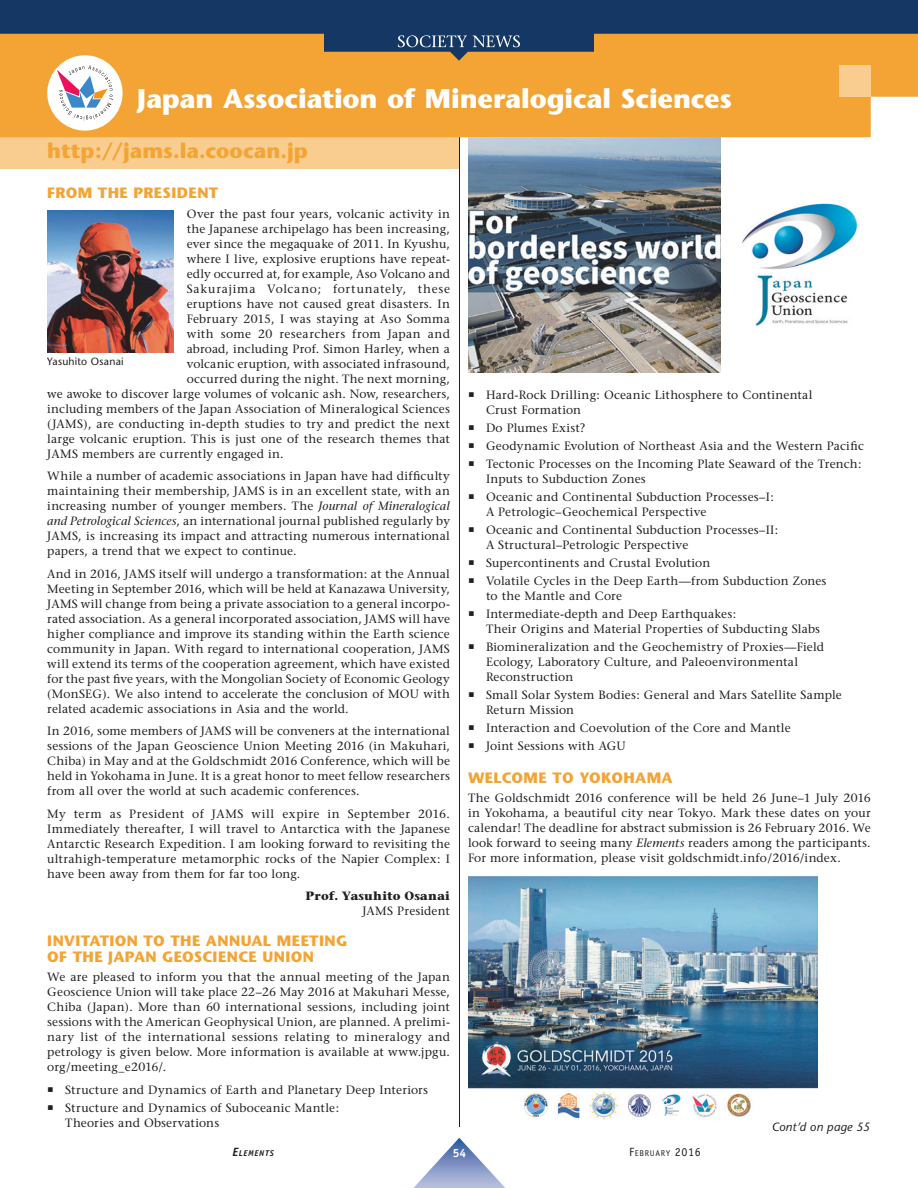
<style>
.page{position:relative;width:918px;height:1188px;background:#fff}
.page>*{position:absolute;margin:0;border:0;box-sizing:border-box;transform-origin:0 0}
.t1{font:700 27px "Stone Sans";letter-spacing:-.005em;color:#fff}
.t2{font:700 21px "Stone Sans";color:#f3a434}
.t3{font:700 15px/15.8px "Stone Sans";letter-spacing:.02em;color:#f3a434}
.t4{font:12px/15px "Stone Serif";letter-spacing:.015em;color:#231f20}
.t5{font:12px "Stone Serif";letter-spacing:.065em;color:#231f20}
.t6{font:12px "Stone Serif";letter-spacing:.035em;color:#231f20}
.t7{font:700 12px "Stone Serif";letter-spacing:.02em;color:#231f20}
.t8{font:italic 12px "Stone Sans";letter-spacing:.015em;color:#231f20}
.t9{font:700 12px "Officina Sans";color:#fff}
.t10{font:10.5px "Stone Sans";letter-spacing:.02em;color:#231f20}
.t11{font:8.4px "Officina Sans";letter-spacing:.08em;color:#231f20}
.t12{font:italic 700 8.4px "Officina Sans";letter-spacing:.08em;color:#231f20}
.s1{font-style:italic}
.s2{font-size:12px}
</style>
<div class="page">
<div style="left:0;top:137px;width:459px;height:32px;background:#f8cd8f"></div>
<hr style="left:459px;top:137px;width:1px;height:990px;background:#231f20">
<div style="left:0;top:61px;width:918px;height:76px;background:#f3a434"></div>
<div style="left:839px;top:65px;width:32px;height:32px;background:#f8cd8f"></div>
<div style="left:47px;top:55px;width:76px;height:76px;background:#fff;border-radius:50%"></div>
<svg style="left:57px;top:65px;width:56px;height:56px"></svg>
<img style="left:47px;top:211px;width:126px;height:141px">
<img style="left:468px;top:137px;width:253px;height:235px">
<img style="left:742px;top:203px;width:116px;height:123px">
<img style="left:468px;top:877px;width:350px;height:243px">
<svg style="left:0;top:0;width:918px;height:61px;background:#666052"></svg>
<svg style="left:398px;top:35px;width:122px;height:12px"></svg>
<svg style="left:413px;top:1138px;width:92px;height:50px"></svg>
<h1 class="t1" style="left:137px;top:88px;width:596px">Japan Association of Mineralogical Sciences</h1>
<h2 class="t2" style="left:47px;top:143px;width:262px">http://jams.la.coocan.jp</h2>
<p class="t3" style="left:47px;top:186px;width:173px">FROM THE PRESIDENT</p>
<p class="t4" style="left:187px;top:207px;width:265px">Over the past four years, volcanic activity in</p>
<p class="t4" style="left:187px;top:222px;width:265px">the Japanese archipelago has been increasing,</p>
<p class="t4" style="left:187px;top:237px;width:265px">ever since the megaquake of 2011. In Kyushu,</p>
<p class="t4" style="left:187px;top:252px;width:265px">where I live, explosive eruptions have repeat-</p>
<p class="t4" style="left:187px;top:267px;width:265px">edly occurred at, for example, Aso Volcano and</p>
<p class="t5" style="left:187px;top:284px;width:265px">Sakurajima Volcano; fortunately, these</p>
<p class="t4" style="left:187px;top:297px;width:265px">eruptions have not caused great disasters. In</p>
<p class="t4" style="left:187px;top:312px;width:265px">February 2015, I was staying at Aso Somma</p>
<p class="t6" style="left:187px;top:329px;width:265px">with some 20 researchers from Japan and</p>
<p class="t4" style="left:187px;top:342px;width:265px">abroad, including Prof. Simon Harley, when a</p>
<p class="t4" style="left:187px;top:357px;width:265px">volcanic eruption, with associated infrasound,</p>
<p class="t4" style="left:187px;top:372px;width:265px">occurred during the night. The next morning,</p>
<p class="t4" style="left:47px;top:387px;width:404px">we awoke to discover large volumes of volcanic ash. Now, researchers,</p>
<p class="t4" style="left:47px;top:402px;width:404px">including members of the Japan Association of Mineralogical Sciences</p>
<p class="t4" style="left:47px;top:417px;width:404px">(JAMS), are conducting in-depth studies to try and predict the next</p>
<p class="t4" style="left:47px;top:432px;width:404px">large volcanic eruption. This is just one of the research themes that</p>
<p class="t4" style="left:47px;top:447px;width:238px">JAMS members are currently engaged in.</p>
<p class="t4" style="left:47px;top:469px;width:404px;text-align:justify">While a number of academic associations in Japan have had difficulty maintaining their membership, JAMS is in an excellent state, with an increasing number of younger members. The <span class="s1">Journal of Mineralogical and Petrological Sciences</span>, an international journal published regularly by JAMS, is increasing its impact and attracting numerous international papers, a trend that we expect to continue.</p>
<p class="t4" style="left:47px;top:567px;width:404px;text-align:justify">And in 2016, JAMS itself will undergo a transformation: at the Annual Meeting in September 2016, which will be held at Kanazawa University, JAMS will change from being a private association to a general incorpo&shy;rated association. As a general incorporated association, JAMS will have higher compliance and improve its standing within the Earth science community in Japan. With regard to international cooperation, JAMS will extend its terms of the cooperation agreement, which have existed for the past five years, with the Mongolian Society of Economic Geology (MonSEG). We also intend to accelerate the conclusion of MOU with related academic associations in Asia and the world.</p>
<p class="t4" style="left:47px;top:724px;width:404px;text-align:justify">In 2016, some members of JAMS will be conveners at the international sessions of the Japan Geoscience Union Meeting 2016 (in Makuhari, Chiba) in May and at the Goldschmidt 2016 Conference, which will be held in Yokohama in June. It is a great honor to meet fellow researchers from all over the world at such academic conferences.</p>
<p class="t4" style="left:47px;top:807px;width:404px;text-align:justify">My term as President of JAMS will expire in September 2016.<br>Immediately thereafter, I will travel to Antarctica with the Japanese Antarctic Research Expedition. I am looking forward to revisiting the ultrahigh-temperature metamorphic rocks of the Napier Complex: I have been away from them for far too long.</p>
<p class="t7" style="left:305px;top:891px;width:146px">Prof. Yasuhito Osanai</p>
<p class="t4" style="left:362px;top:904px;width:89px">JAMS President</p>
<p class="t3" style="left:47px;top:934px;width:301px">INVITATION TO THE ANNUAL MEETING<br>OF THE JAPAN GEOSCIENCE UNION</p>
<p class="t4" style="left:47px;top:970px;width:404px;text-align:justify">We are pleased to inform you that the annual meeting of the Japan Geoscience Union will take place 22–26 May 2016 at Makuhari Messe, Chiba (Japan). More than 60 international sessions, including joint sessions with the American Geophysical Union, are planned. A prelimi&shy;nary list of the international sessions relating to mineralogy and petrology is given below. More information is available at www.jpgu. org/meeting_e2016/.</p>
<p class="t4" style="left:65px;top:1081px;width:364px;line-height:18px">Structure and Dynamics of Earth and Planetary Deep Interiors<br>Structure and Dynamics of Suboceanic Mantle:</p>
<p class="t4" style="left:65px;top:1116px;width:156px">Theories and Observations</p>
<p class="t10" style="left:47px;top:357px;width:78px">Yasuhito Osanai</p>
<p class="t4" style="left:486px;top:389px;width:328px">Hard-Rock Drilling: Oceanic Lithosphere to Continental<br>Crust Formation</p>
<p class="t4" style="left:486px;top:420px;width:379px;line-height:18px">Do Plumes Exist?<br>Geodynamic Evolution of Northeast Asia and the Western Pacific<br>Tectonic Processes on the Incoming Plate Seaward of the Trench:</p>
<p class="t4" style="left:486px;top:471px;width:289px;line-height:18px">Inputs to Subduction Zones<br>Oceanic and Continental Subduction Processes–I:</p>
<p class="t4" style="left:486px;top:504px;width:294px;line-height:18px">A Petrologic–Geochemical Perspective<br>Oceanic and Continental Subduction Processes–II:</p>
<p class="t4" style="left:486px;top:537px;width:342px;line-height:18px">A Structural–Petrologic Perspective<br>Supercontinents and Crustal Evolution<br>Volatile Cycles in the Deep Earth—from Subduction Zones</p>
<p class="t4" style="left:486px;top:588px;width:252px;line-height:18px">to the Mantle and Core<br>Intermediate-depth and Deep Earthquakes:</p>
<p class="t4" style="left:486px;top:621px;width:340px;line-height:18px">Their Origins and Material Properties of Subducting Slabs<br>Biomineralization and the Geochemistry of Proxies—Field</p>
<p class="t4" style="left:486px;top:656px;width:314px">Ecology, Laboratory Culture, and Paleoenvironmental<br>Reconstruction</p>
<p class="t4" style="left:486px;top:689px;width:357px">Small Solar System Bodies: General and Mars Satellite Sample<br>Return Mission</p>
<p class="t4" style="left:486px;top:720px;width:306px;line-height:18px">Interaction and Coevolution of the Core and Mantle<br>Joint Sessions with AGU</p>
<p class="t3" style="left:468px;top:771px;width:206px">WELCOME TO YOKOHAMA</p>
<p class="t4" style="left:468px;top:792px;width:404px;text-align:justify">The Goldschmidt 2016 conference will be held 26 June–1 July 2016 in Yokohama, a beautiful city near Tokyo. Mark these dates on your calendar! The deadline for abstract submission is 26 February 2016. We look forward to seeing many <span class="s1">Elements</span> readers among the participants.<br>For more information, please visit goldschmidt.info/2016/index.</p>
<p class="t8" style="left:772px;top:1123px;width:100px">Cont’d on page 55</p>
<p class="t12" style="left:232px;top:1150px;width:43px"><span class="s2">E</span>LEMENTS</p>
<p class="t9" style="left:453px;top:1149px;width:15px">54</p>
<p class="t11" style="left:629px;top:1150px;width:73px"><span class="s2">F</span>EBRUARY <span class="s2">2016</span></p>
</div>
